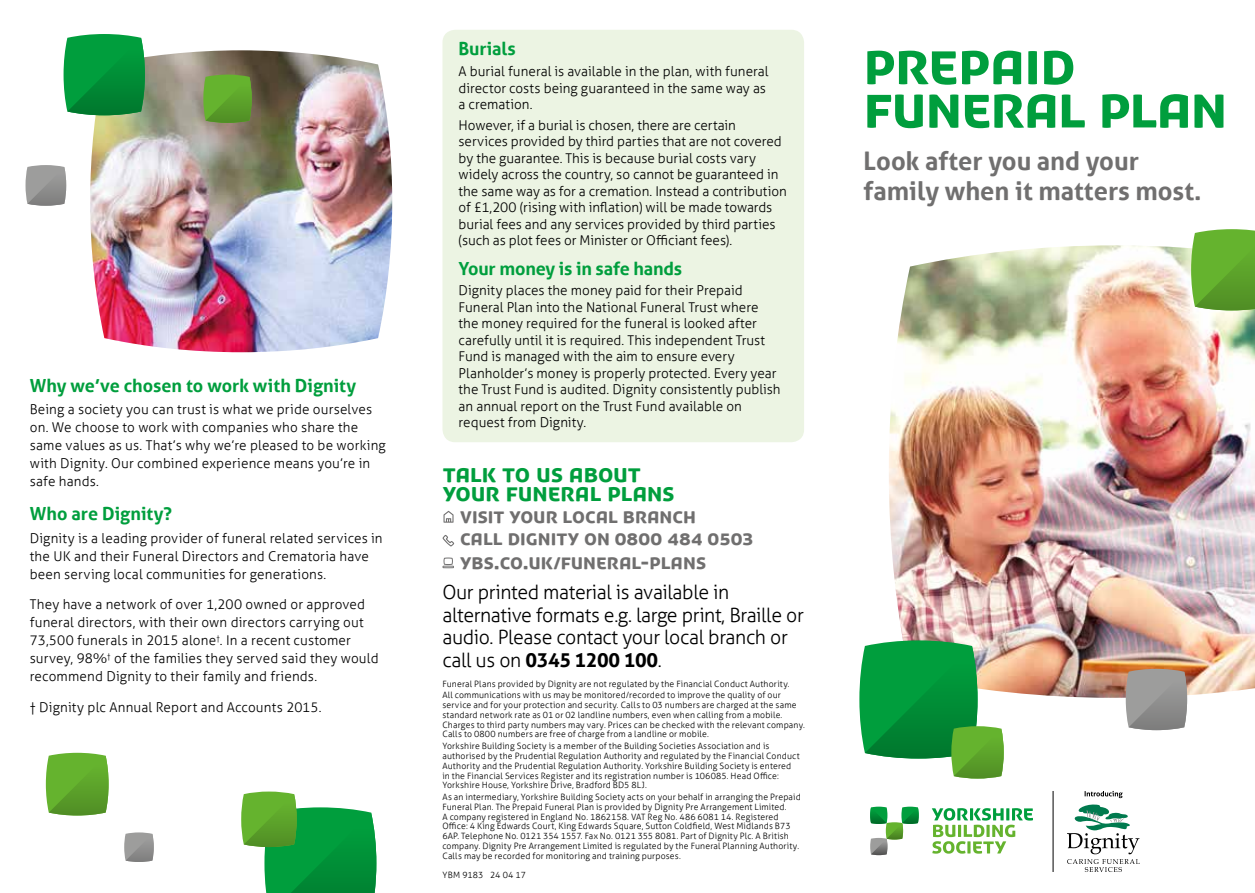
<style>
.page{position:relative;width:1255px;height:893px;background:#fff}
.page>*{position:absolute;margin:0;border:0;box-sizing:border-box;transform-origin:0 0}
.t1{font:63px "YBSG Headline";letter-spacing:-.015em;color:#009e3d}
.t2{font:26.4px "YBSG Headline";color:#009e3d}
.t3{font:700 25.5px/30px "YBSG Aller";color:#706f6f}
.t4{font:22.2px/23px "YBSG Headline";color:#706f6f}
.t5{font:300 19.5px/22.5px "YBSG Aller";letter-spacing:-.02em;color:#000}
.t6{font:700 18px "YBSG Aller";letter-spacing:-.005em;color:#009e3d}
.t7{font:300 13.5px/16.5px "YBSG Aller";letter-spacing:.005em;color:#000}
.t8{font:300 8.7px/9.8px "YBSG Aller";letter-spacing:.02em;color:#000}
.s1{font-weight:700}
</style>
<div class="page">
<img style="left:90px;top:50px;width:302px;height:302px">
<svg style="left:64px;top:34px;width:81px;height:81px;background:#0c9741"></svg>
<svg style="left:203px;top:75px;width:49px;height:48px;background:#61a52f"></svg>
<svg style="left:241px;top:791px;width:135px;height:102px"></svg>
<svg style="left:46px;top:753px;width:63px;height:62px;background:#68ad37"></svg>
<svg style="left:26px;top:165px;width:40px;height:41px;background:#999998"></svg>
<svg style="left:124px;top:832px;width:30px;height:30px"></svg>
<div style="left:442px;top:30px;width:362px;height:412px;background:#ecf4e3;border-radius:13px"></div>
<img style="left:889px;top:245px;width:365px;height:453px">
<svg style="left:859px;top:640px;width:144px;height:138px"></svg>
<svg style="left:1190px;top:229px;width:64px;height:81px;background:#68ad37"></svg>
<svg style="left:1125px;top:669px;width:61px;height:61px;background:#989593"></svg>
<svg style="left:931px;top:808px;width:101px;height:46px"></svg>
<svg style="left:870px;top:807px;width:48px;height:48px"></svg>
<hr style="left:1052px;top:791px;width:1px;height:81px;background:#000">
<svg style="left:1067px;top:791px;width:72px;height:81px"></svg>
<svg style="left:442px;top:535px;width:12px;height:11px"></svg>
<svg style="left:443px;top:511px;width:10px;height:12px"></svg>
<svg style="left:442px;top:557px;width:12px;height:11px"></svg>
<h3 class="t6" style="left:30px;top:374px;width:328px">Why we’ve chosen to work with Dignity</h3>
<p class="t7" style="left:30px;top:400px;width:357px;line-height:18px">Being a society you can trust is what we pride ourselves on. We choose to work with companies who share the same values as us. That’s why we’re pleased to be working with Dignity. Our combined experience means you’re in safe hands.</p>
<h3 class="t6" style="left:30px;top:503px;width:144px">Who are Dignity?</h3>
<p class="t7" style="left:30px;top:529px;width:354px;line-height:18px">Dignity is a leading provider of funeral related services in the UK and their Funeral Directors and Crematoria have been serving local communities for generations.</p>
<p class="t7" style="left:30px;top:596px;width:350px;line-height:18px">They have a network of over 1,200 owned or approved funeral directors, with their own directors carrying out 73,500 funerals in 2015 alone<sup>†</sup>. In a recent customer survey, 98%<sup>†</sup> of the families they served said they would recommend Dignity to their family and friends.</p>
<p class="t7" style="left:30px;top:699px;width:293px">† Dignity plc Annual Report and Accounts 2015.</p>
<h3 class="t6" style="left:458px;top:38px;width:59px">Burials</h3>
<p class="t7" style="left:458px;top:63px;width:311px">A burial funeral is available in the plan, with funeral director costs being guaranteed in the same way as a cremation.</p>
<p class="t7" style="left:458px;top:117px;width:330px">However, if a burial is chosen, there are certain services provided by third parties that are not covered by the guarantee. This is because burial costs vary widely across the country, so cannot be guaranteed in the same way as for a cremation. Instead a contribution of £1,200 (rising with inflation) will be made towards burial fees and any services provided by third parties (such as plot fees or Minister or Officiant fees).</p>
<h3 class="t6" style="left:458px;top:257px;width:225px">Your money is in safe hands</h3>
<p class="t7" style="left:458px;top:282px;width:323px">Dignity places the money paid for their Prepaid Funeral Plan into the National Funeral Trust where the money required for the funeral is looked after carefully until it is required. This independent Trust Fund is managed with the aim to ensure every Planholder’s money is properly protected. Every year the Trust Fund is audited. Dignity consistently publish an annual report on the Trust Fund available on request from Dignity.</p>
<h2 class="t2" style="left:442px;top:462px;width:200px">Talk to us about</h2>
<h2 class="t2" style="left:442px;top:480px;width:233px">your funeral plans</h2>
<h3 class="t4" style="left:460px;top:505px;width:295px">visit your local branch<br>CALL dignity ON 0800 484 0503 ybs.co.uk/funeral-plans</h3>
<h3 class="t5" style="left:442px;top:581px;width:363px">Our printed material is available in alternative formats e.g. large print, Braille or audio. Please contact your local branch or call us on <span class="s1">0345 1200 100</span>.</h3>
<p class="t8" style="left:442px;top:678px;width:349px;line-height:11.9px">Funeral Plans provided by Dignity are not regulated by the Financial Conduct Authority.<br>All communications with us may be monitored/recorded to improve the quality of our</p>
<p class="t8" style="left:442px;top:700px;width:364px">service and for your protection and security. Calls to 03 numbers are charged at the same standard network rate as 01 or 02 landline numbers, even when calling from a mobile.<br>Charges to third party numbers may vary. Prices can be checked with the relevant company.<br>Calls to 0800 numbers are free of charge from a landline or mobile.</p>
<p class="t8" style="left:442px;top:741px;width:359px">Yorkshire Building Society is a member of the Building Societies Association and is authorised by the Prudential Regulation Authority and regulated by the Financial Conduct Authority and the Prudential Regulation Authority. Yorkshire Building Society is entered in the Financial Services Register and its registration number is 106085. Head Office:<br>Yorkshire House, Yorkshire Drive, Bradford BD5 8LJ.</p>
<p class="t8" style="left:442px;top:792px;width:360px">As an intermediary, Yorkshire Building Society acts on your behalf in arranging the Prepaid Funeral Plan. The Prepaid Funeral Plan is provided by Dignity Pre Arrangement Limited.<br>A company registered in England No. 1862158. VAT Reg No. 486 6081 14. Registered Office: 4 King Edwards Court, King Edwards Square, Sutton Coldfield, West Midlands B73<br>6AP. Telephone No. 0121 354 1557. Fax No. 0121 355 8081. Part of Dignity Plc. A British company. Dignity Pre Arrangement Limited is regulated by the Funeral Planning Authority.<br>Calls may be recorded for monitoring and training purposes.</p>
<p class="t8" style="left:442px;top:870px;width:85px">YBM 9183 24 04 17</p>
<h1 class="t1" style="left:863px;top:35px;width:214px">prepaid</h1>
<h1 class="t1" style="left:863px;top:79px;width:365px">funeral plan</h1>
<h3 class="t3" style="left:863px;top:146px;width:339px">Look after you and your family when it matters most.</h3>
</div>
